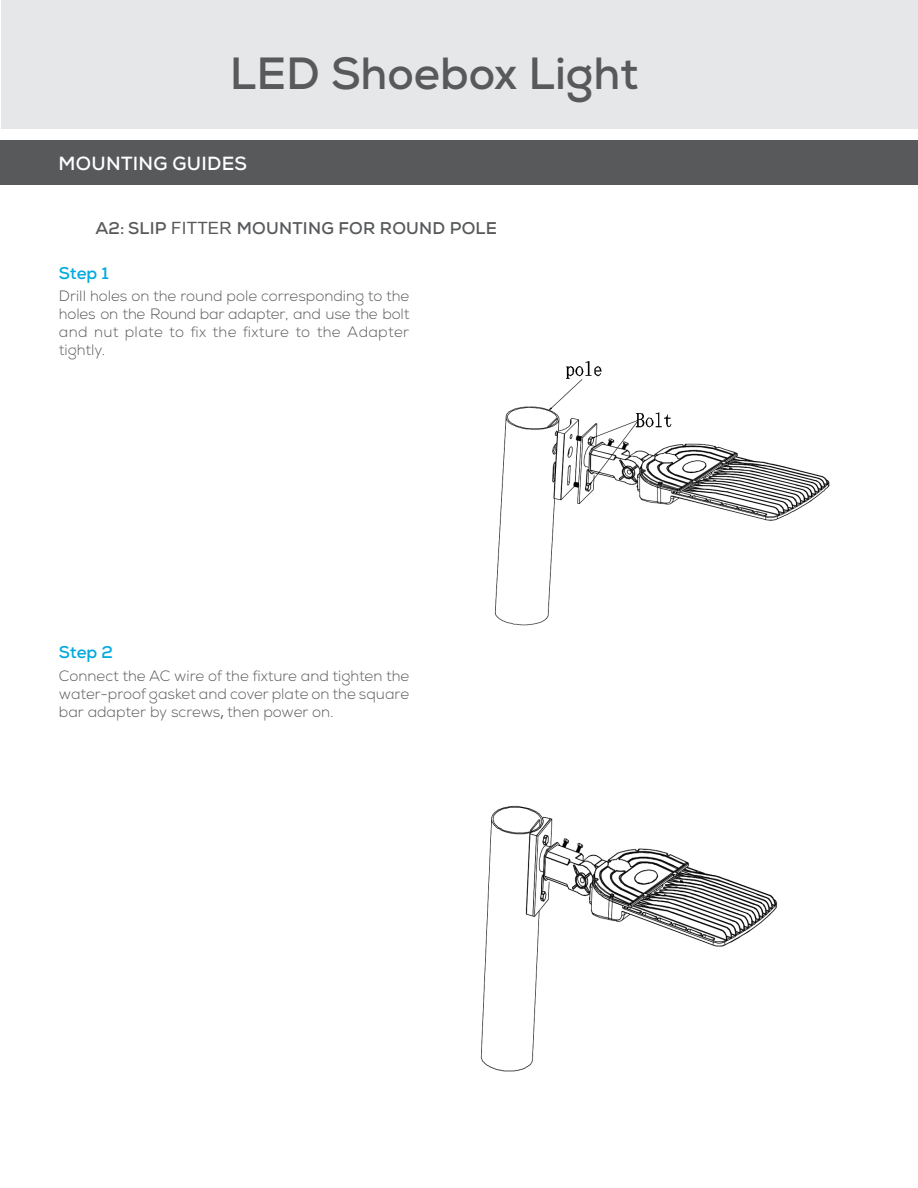
<style>
.page{position:relative;width:918px;height:1188px;background:#fff}
.page>*{position:absolute;margin:0;border:0;box-sizing:border-box;transform-origin:0 0}
.t1{font:700 45px "Nexa";color:#58595b}
.t2{font:700 19.05px "Nexa";letter-spacing:.015em;color:#fff}
.t3{font:700 16.95px "Nexa";letter-spacing:.015em;color:#58595b}
.t4{font:700 16.95px "Nexa";color:#00aade}
.t5{font:300 15px/18px "Nexa";color:#58595b;text-align:justify}
.s1{font-family:"Arial";font-weight:400}
.s2{font-family:"Koz Go Pr 6 N";font-weight:400}
</style>
<div class="page">
<div style="left:0;top:141px;width:918px;height:44px;background:#58595b"></div>
<div style="left:1px;top:0;width:917px;height:129px;background:#e6e7e8"></div>
<img style="left:494px;top:361px;width:336px;height:265px">
<img style="left:480px;top:805px;width:298px;height:267px">
<h1 class="t1" style="left:230px;top:44px;width:410px">LED Shoebox Light</h1>
<p class="t2" style="left:59px;top:151px;width:190px">MOUNTING GUIDES</p>
<p class="t3" style="left:95px;top:217px;width:403px">A2: SLIP <span class="s1">FITTER</span> MOUNTING FOR ROUND POLE</p>
<p class="t4" style="left:59px;top:262px;width:52px">Step 1</p>
<p class="t5" style="left:59px;top:288px;width:352px">Drill holes on the round pole corresponding to the holes on the Round bar adapter, and use the bolt and nut plate to fix the fixture to the Adapter tightly.</p>
<p class="t4" style="left:59px;top:642px;width:56px">Step 2</p>
<p class="t5" style="left:59px;top:667px;width:352px">Connect the AC wire of the fixture and tighten the water-proof gasket and cover plate on the square bar adapter by screws<span class="s2">,</span> then power on.</p>
</div>
